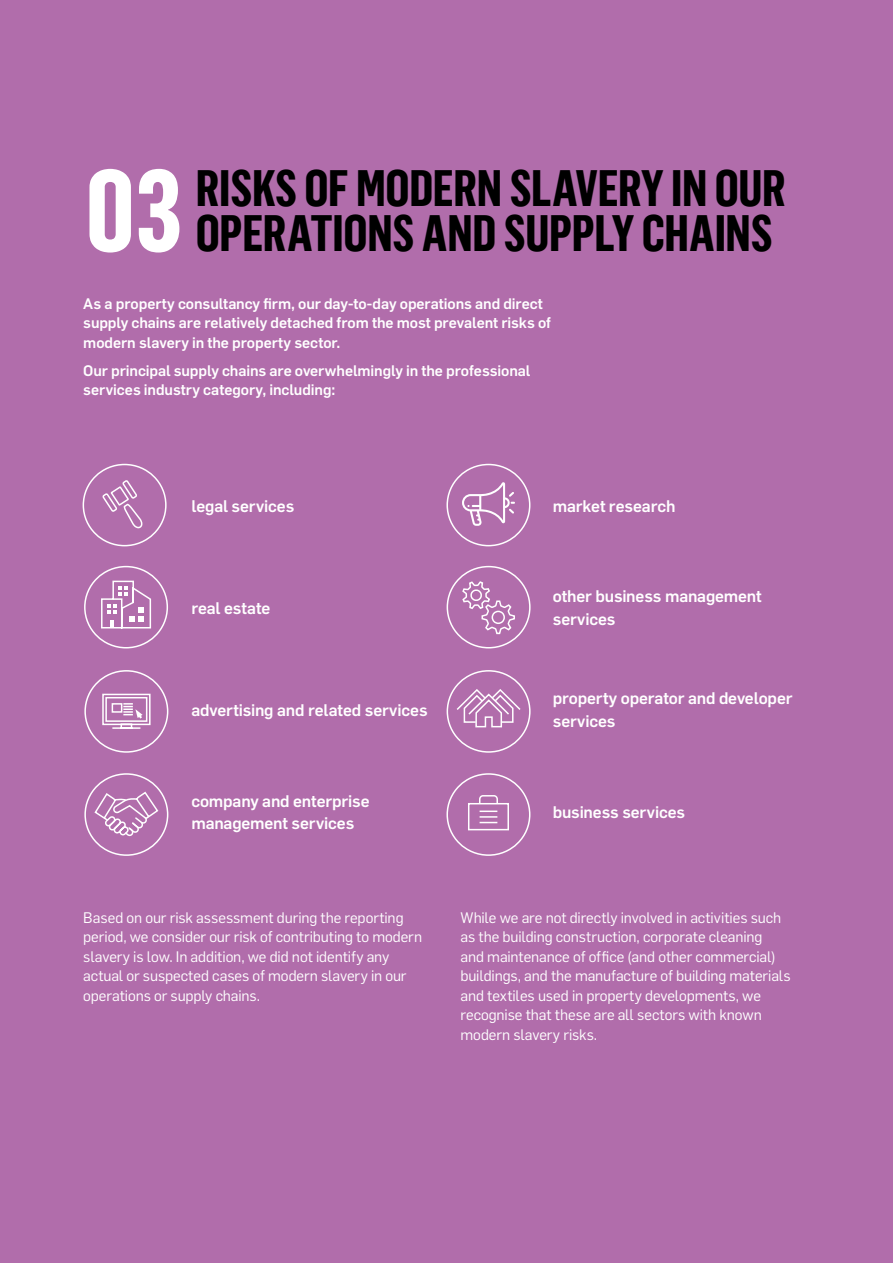
<style>
.page{position:relative;width:893px;height:1263px;background:#b16dab}
.page>*{position:absolute;margin:0;border:0;box-sizing:border-box;transform-origin:0 0}
.t1{font:700 113.85px "Flama Cond";color:#fff}
.t2{font:700 49.8px "Flama Cond";letter-spacing:-.005em;color:#000}
.t3{font:500 16.5px/22.5px "Flama";letter-spacing:-.005em;color:#fff}
.t4{font:15px/19.5px "Flama";letter-spacing:-.005em;color:#fff}
.t5{font:500 15px/19.5px "Flama";letter-spacing:-.005em;color:#fff}
</style>
<div class="page">
<svg style="left:101px;top:580px;width:51px;height:49px"></svg>
<div style="left:84px;top:566px;width:84px;height:82px;border:2px solid #fff;border-radius:50%"></div>
<svg style="left:102px;top:480px;width:41px;height:49px"></svg>
<div style="left:83px;top:464px;width:84px;height:82px;border:2px solid #fff;border-radius:50%"></div>
<svg style="left:93px;top:790px;width:66px;height:48px"></svg>
<div style="left:84px;top:773px;width:84px;height:83px;border:2px solid #fff;border-radius:50%"></div>
<svg style="left:102px;top:693px;width:49px;height:36px"></svg>
<div style="left:84px;top:670px;width:84px;height:83px;border:2px solid #fff;border-radius:50%"></div>
<svg style="left:461px;top:581px;width:55px;height:64px"></svg>
<div style="left:447px;top:566px;width:84px;height:82px;border:2px solid #fff;border-radius:50%"></div>
<svg style="left:462px;top:482px;width:53px;height:44px"></svg>
<div style="left:446px;top:464px;width:84px;height:82px;border:2px solid #fff;border-radius:50%"></div>
<svg style="left:455px;top:688px;width:67px;height:40px"></svg>
<div style="left:447px;top:670px;width:84px;height:83px;border:2px solid #fff;border-radius:50%"></div>
<div style="left:468px;top:803px;width:41px;height:27px;border:2px solid #fff"></div>
<svg style="left:478px;top:795px;width:21px;height:28px"></svg>
<div style="left:446px;top:773px;width:84px;height:83px;border:2px solid #fff;border-radius:50%"></div>
<h1 class="t1" style="left:85px;top:145px;width:99px">03</h1>
<h2 class="t2" style="left:196px;top:159px;width:592px">RISKS OF MODERN SLAVERY IN OUR</h2>
<h2 class="t2" style="left:196px;top:205px;width:578px">OPERATIONS AND SUPPLY CHAINS</h2>
<p class="t5" style="left:83px;top:293px;width:469px">As a property consultancy firm, our day-to-day operations and direct supply chains are relatively detached from the most prevalent risks of modern slavery in the property sector.</p>
<p class="t5" style="left:83px;top:360px;width:449px">Our principal supply chains are overwhelmingly in the professional services industry category, including:</p>
<p class="t3" style="left:191px;top:494px;width:105px">legal services</p>
<p class="t3" style="left:553px;top:494px;width:124px">market research</p>
<p class="t3" style="left:191px;top:596px;width:81px">real estate</p>
<p class="t3" style="left:553px;top:584px;width:210px">other business management services</p>
<p class="t3" style="left:191px;top:698px;width:238px">advertising and related services</p>
<p class="t3" style="left:553px;top:686px;width:241px">property operator and developer services</p>
<p class="t3" style="left:191px;top:788px;width:180px">company and enterprise management services</p>
<p class="t3" style="left:553px;top:800px;width:134px">business services</p>
<p class="t4" style="left:83px;top:907px;width:340px">Based on our risk assessment during the reporting period, we consider our risk of contributing to modern slavery is low. In addition, we did not identify any actual or suspected cases of modern slavery in our operations or supply chains.</p>
<p class="t4" style="left:460px;top:907px;width:332px">While we are not directly involved in activities such as the building construction, corporate cleaning<br>and maintenance of office (and other commercial) buildings, and the manufacture of building materials and textiles used in property developments, we recognise that these are all sectors with known modern slavery risks.</p>
</div>
